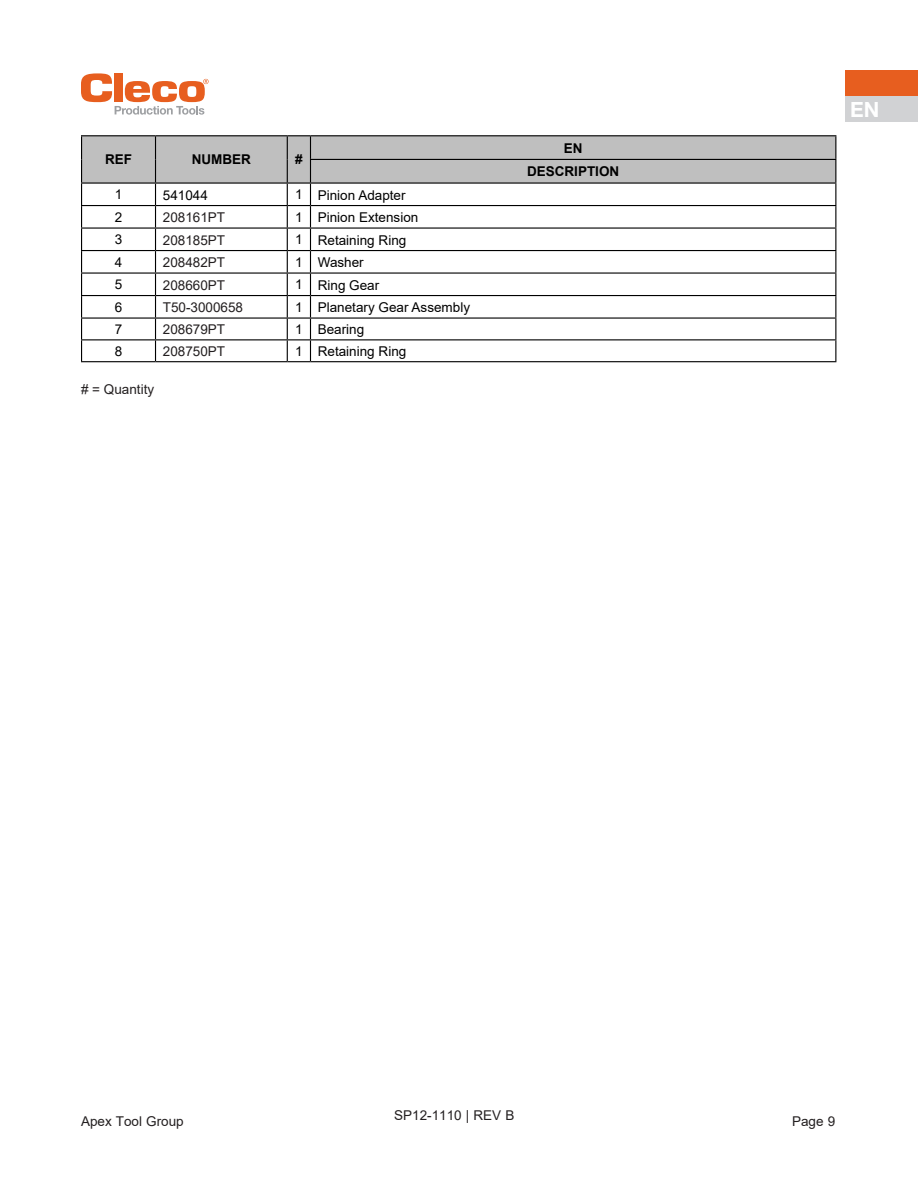
<style>
.page{position:relative;width:918px;height:1188px;background:#fff}
.page>*{position:absolute;margin:0;border:0;box-sizing:border-box;transform-origin:0 0}
.t1{font:700 21px "Helvetica Neue LT Pro";color:#fff}
.t2{font:13.5px "Arial";color:#000}
.t3{font:13.5px "Arial";color:#231f20}
.t4{font:700 13.5px "Arial";color:#000}
</style>
<div class="page">
<svg style="left:846px;top:71px;width:72px;height:51px;background:#db997b"></svg>
<svg style="left:81px;top:73px;width:127px;height:42px"></svg>
<svg style="left:81px;top:135px;width:755px;height:227px"></svg>
<hr style="left:310px;top:361px;width:526px;height:1px;background:#000">
<p class="t4" style="left:105px;top:150px;width:28px">REF</p>
<p class="t4" style="left:192px;top:150px;width:61px">NUMBER</p>
<p class="t4" style="left:295px;top:150px;width:9px">#</p>
<p class="t2" style="left:115px;top:185px;width:9px">1</p>
<p class="t2" style="left:163px;top:186px;width:47px">541044</p>
<p class="t2" style="left:295px;top:185px;width:9px">1</p>
<p class="t2" style="left:318px;top:186px;width:89px">Pinion Adapter</p>
<p class="t2" style="left:115px;top:208px;width:9px">2</p>
<p class="t3" style="left:163px;top:208px;width:64px">208161PT</p>
<p class="t2" style="left:295px;top:208px;width:9px">1</p>
<p class="t2" style="left:318px;top:208px;width:102px">Pinion Extension</p>
<p class="t2" style="left:115px;top:230px;width:9px">3</p>
<p class="t3" style="left:163px;top:231px;width:64px">208185PT</p>
<p class="t2" style="left:295px;top:230px;width:9px">1</p>
<p class="t2" style="left:318px;top:231px;width:90px">Retaining Ring</p>
<p class="t2" style="left:115px;top:253px;width:9px">4</p>
<p class="t3" style="left:163px;top:253px;width:64px">208482PT</p>
<p class="t2" style="left:295px;top:253px;width:9px">1</p>
<p class="t2" style="left:318px;top:253px;width:48px">Washer</p>
<p class="t2" style="left:115px;top:275px;width:9px">5</p>
<p class="t3" style="left:163px;top:276px;width:64px">208660PT</p>
<p class="t2" style="left:295px;top:275px;width:9px">1</p>
<p class="t2" style="left:318px;top:276px;width:63px">Ring Gear</p>
<p class="t2" style="left:115px;top:298px;width:9px">6</p>
<p class="t3" style="left:163px;top:298px;width:82px">T50-3000658</p>
<p class="t2" style="left:295px;top:298px;width:9px">1</p>
<p class="t2" style="left:318px;top:298px;width:154px">Planetary Gear Assembly</p>
<p class="t2" style="left:115px;top:320px;width:9px">7</p>
<p class="t3" style="left:163px;top:320px;width:64px">208679PT</p>
<p class="t2" style="left:295px;top:320px;width:9px">1</p>
<p class="t2" style="left:318px;top:320px;width:48px">Bearing</p>
<p class="t2" style="left:115px;top:342px;width:9px">8</p>
<p class="t3" style="left:163px;top:342px;width:64px">208750PT</p>
<p class="t2" style="left:295px;top:342px;width:9px">1</p>
<p class="t2" style="left:318px;top:342px;width:90px">Retaining Ring</p>
<p class="t3" style="left:81px;top:380px;width:75px"># = Quantity</p>
<p class="t4" style="left:564px;top:138px;width:20px">EN</p>
<p class="t4" style="left:527px;top:162px;width:94px">DESCRIPTION</p>
<h1 class="t1" style="left:850px;top:96px;width:31px">EN</h1>
<p class="t3" style="left:81px;top:1112px;width:104px">Apex Tool Group</p>
<p class="t3" style="left:394px;top:1106px;width:122px">SP12-1110 | REV B</p>
<p class="t3" style="left:792px;top:1112px;width:45px">Page 9</p>
</div>
